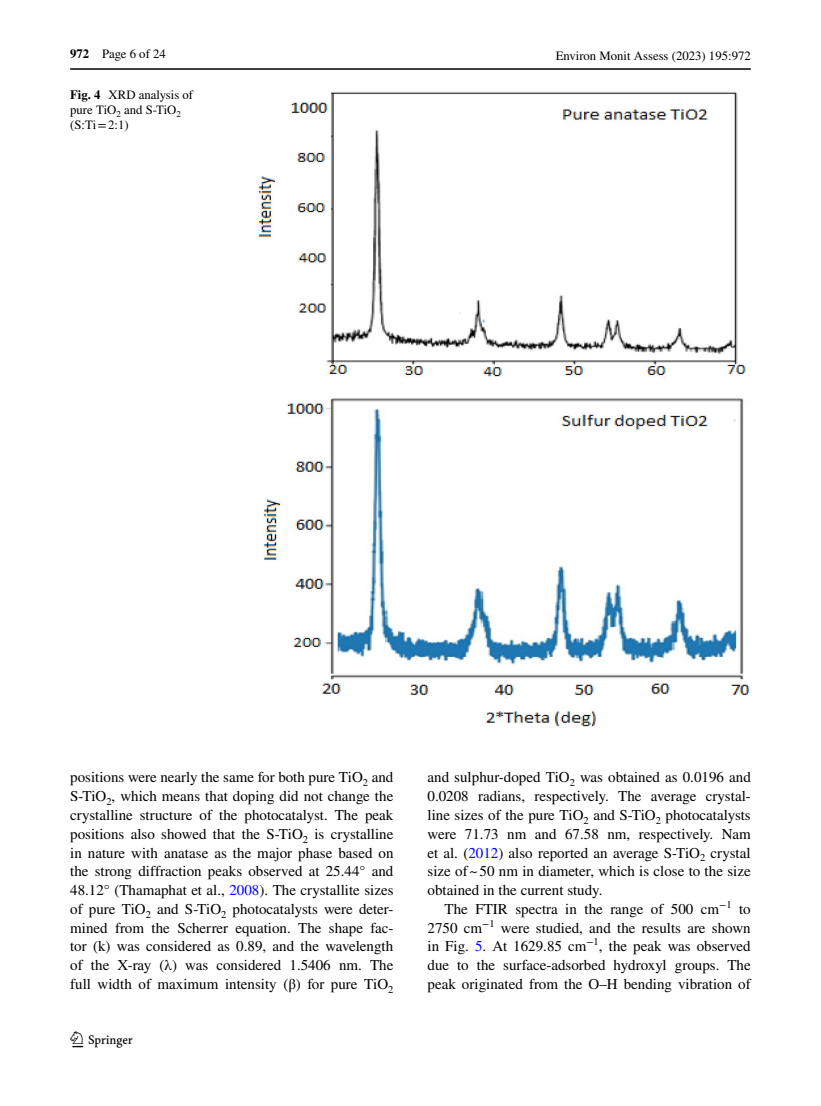
<style>
.page{position:relative;width:821px;height:1106px;background:#fff}
.page>*{position:absolute;margin:0;border:0;box-sizing:border-box;transform-origin:0 0}
.t1{font:22.5px "Springnew Regular 2";color:#000}
.t2{font:15px/18.8px "STIX";color:#000;text-align:justify}
.t3{font:12.75px/15px "STIX";color:#000}
.s1{font-weight:700}
.s2{color:#00f}
</style>
<div class="page">
<hr style="left:70px;top:68px;width:680px;height:2px;background:#000">
<img style="left:257px;top:91px;width:493px;height:636px">
<p class="t3" style="left:70px;top:47px;width:97px"><span class="s1">972</span> Page 6 of 24</p>
<p class="t3" style="left:70px;top:88px;width:124px"><span class="s1">Fig. 4</span> XRD analysis of pure TiO<sub>2</sub> and S-TiO<sub>2 </sub>(S:Ti=2:1)</p>
<p class="t3" style="left:555px;top:49px;width:197px">Environ Monit Assess (2023) 195:972</p>
<p class="t2" style="left:70px;top:769px;width:325px">positions were nearly the same for both pure TiO<sub>2</sub> and S-TiO<sub>2</sub>, which means that doping did not change the crystalline structure of the photocatalyst. The peak positions also showed that the S-TiO<sub>2</sub> is crystalline in nature with anatase as the major phase based on the strong diffraction peaks observed at 25.44° and 48.12° (Thamaphat et al., <span class="s2">2008</span>). The crystallite sizes of pure TiO<sub>2</sub> and S-TiO<sub>2</sub> photocatalysts were deter&shy;mined from the Scherrer equation. The shape fac&shy;tor (k) was considered as 0.89, and the wavelength of the X-ray (λ) was considered 1.5406 nm. The full width of maximum intensity (β) for pure TiO<sub>2</sub></p>
<p class="t2" style="left:427px;top:769px;width:325px">and sulphur-doped TiO<sub>2</sub> was obtained as 0.0196 and 0.0208 radians, respectively. The average crystal&shy;line sizes of the pure TiO<sub>2</sub> and S-TiO<sub>2</sub> photocatalysts were 71.73 nm and 67.58 nm, respectively. Nam et al. (<span class="s2">2012</span>) also reported an average S-TiO<sub>2</sub> crystal size of~50 nm in diameter, which is close to the size obtained in the current study.</p>
<p class="t2" style="left:427px;top:900px;width:325px;text-indent:17px">The FTIR spectra in the range of 500 cm<sup>−1</sup> to 2750 cm<sup>−1</sup> were studied, and the results are shown in Fig. <span class="s2">5</span>. At 1629.85 cm<sup>−1</sup>, the peak was observed due to the surface-adsorbed hydroxyl groups. The peak originated from the O–H bending vibration of</p>
<h1 class="t1" style="left:72px;top:1031px;width:62px">1 3</h1>
</div>
